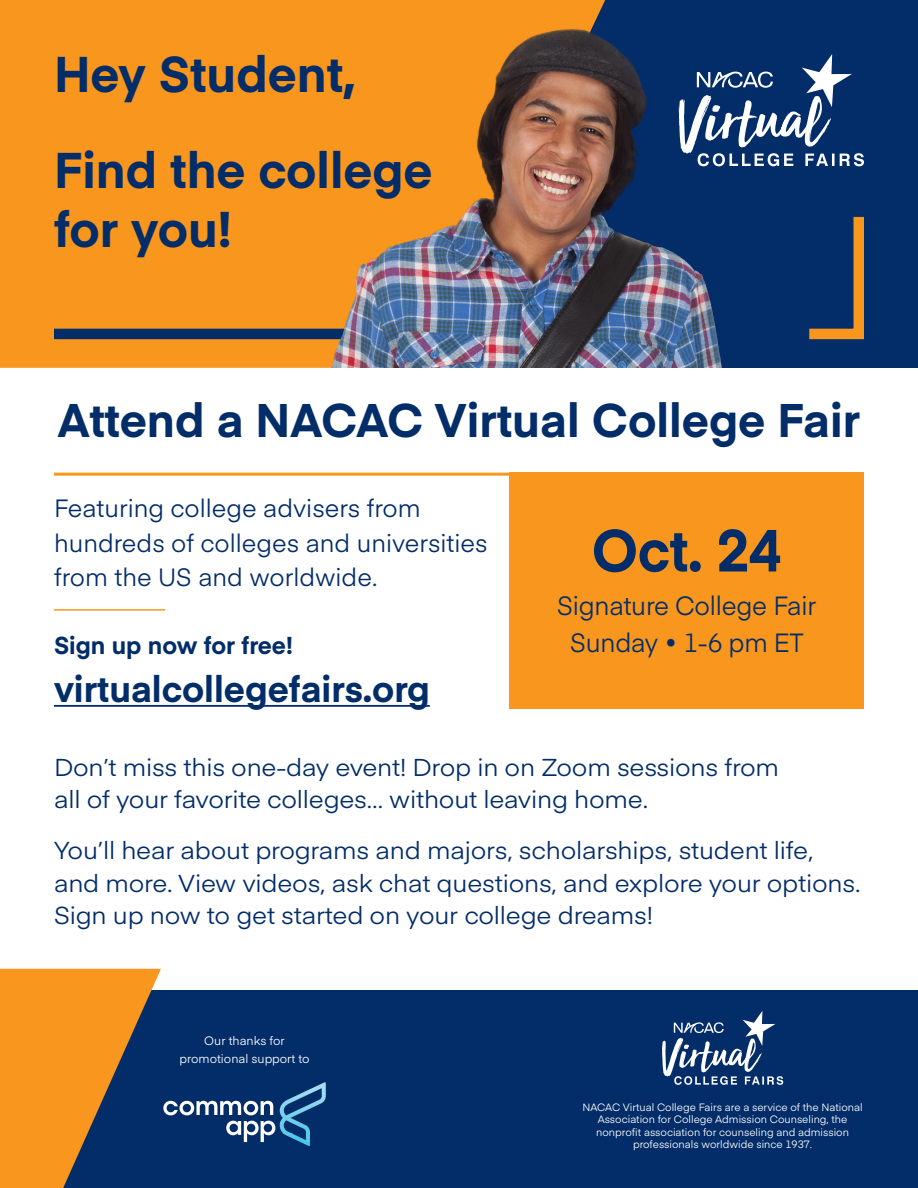
<style>
.page{position:relative;width:918px;height:1188px;background:#fff}
.page>*{position:absolute;margin:0;border:0;box-sizing:border-box;transform-origin:0 0}
.t1{font:700 58.5px "Eina 01";color:#032d69}
.t2{font:700 49.5px/95.4px "Eina 01";color:#032d69}
.t3{font:700 46.5px "Eina 01";color:#032d69}
.t4{font:700 36.15px "Eina 01";color:#032d69}
.t5{font:25.95px/36.8px "Eina 01";letter-spacing:-.01em;color:#032d69;text-align:center}
.t6{font:24.6px/34.5px "Eina 01";color:#032d69}
.t7{font:24.15px/32.2px "Eina 01";letter-spacing:-.01em;color:#032d69;scale:1.05 1}
.t8{font:700 24.15px "Eina 01";color:#032d69}
.t9{font:12px/18px "Eina 01";color:#fff;text-align:center}
.t10{font:10.5px/12.6px "Eina 01";color:#fff;text-align:center}
</style>
<div class="page">
<div style="left:510px;top:473px;width:354px;height:236px;background:#f8961e"></div>
<hr style="left:54px;top:705px;width:376px;height:2px;background:#032d69">
<hr style="left:54px;top:473px;width:810px;height:3px;background:#f8961e">
<hr style="left:54px;top:609px;width:111px;height:2px;background:#f8961e">
<div style="left:342px;top:0;width:576px;height:368px;background:#032d69"></div>
<div style="left:0;top:0;width:605px;height:368px;background:#f8961e"></div>
<svg style="left:756px;top:54px;width:108px;height:112px"></svg>
<svg style="left:809px;top:216px;width:55px;height:124px"></svg>
<div style="left:54px;top:329px;width:435px;height:10px;background:#032d69"></div>
<div style="left:0;top:990px;width:918px;height:198px;background:#032d69"></div>
<svg style="left:0;top:969px;width:326px;height:219px"></svg>
<svg style="left:662px;top:1011px;width:121px;height:74px"></svg>
<img style="left:263px;top:20px;width:493px;height:348px">
<h2 class="t2" style="left:54px;top:24px;width:380px">Hey Student,<br>Find the college</h2>
<h2 class="t2" style="left:54px;top:179px;width:179px">for you!</h2>
<h3 class="t3" style="left:58px;top:386px;width:804px">Attend a NACAC Virtual College Fair</h3>
<p class="t6" style="left:54px;top:489px;width:435px">Featuring college advisers from hundreds of colleges and universities from the US and worldwide.</p>
<p class="t8" style="left:54px;top:628px;width:240px">Sign up now for free!</p>
<h3 class="t4" style="left:54px;top:663px;width:377px">virtualcollegefairs.org</h3>
<h1 class="t1" style="left:592px;top:507px;width:192px">Oct. 24</h1>
<p class="t5" style="left:557px;top:585px;width:261px">Signature College Fair<br>Sunday • 1-6 pm ET</p>
<p class="t7" style="left:54px;top:749px;width:692px">Don’t miss this one-day event! Drop in on Zoom sessions from all of your favorite colleges… without leaving home.</p>
<p class="t7" style="left:54px;top:833px;width:770px">You’ll hear about programs and majors, scholarships, student life, and more. View videos, ask chat questions, and explore your options.<br>Sign up now to get started on your college dreams!</p>
<p class="t9" style="left:180px;top:1031px;width:132px">Our thanks for promotional support to</p>
<p class="t10" style="left:582px;top:1100px;width:282px">NACAC Virtual College Fairs are a service of the National Association for College Admission Counseling, the nonprofit association for counseling and admission professionals worldwide since 1937.</p>
</div>
